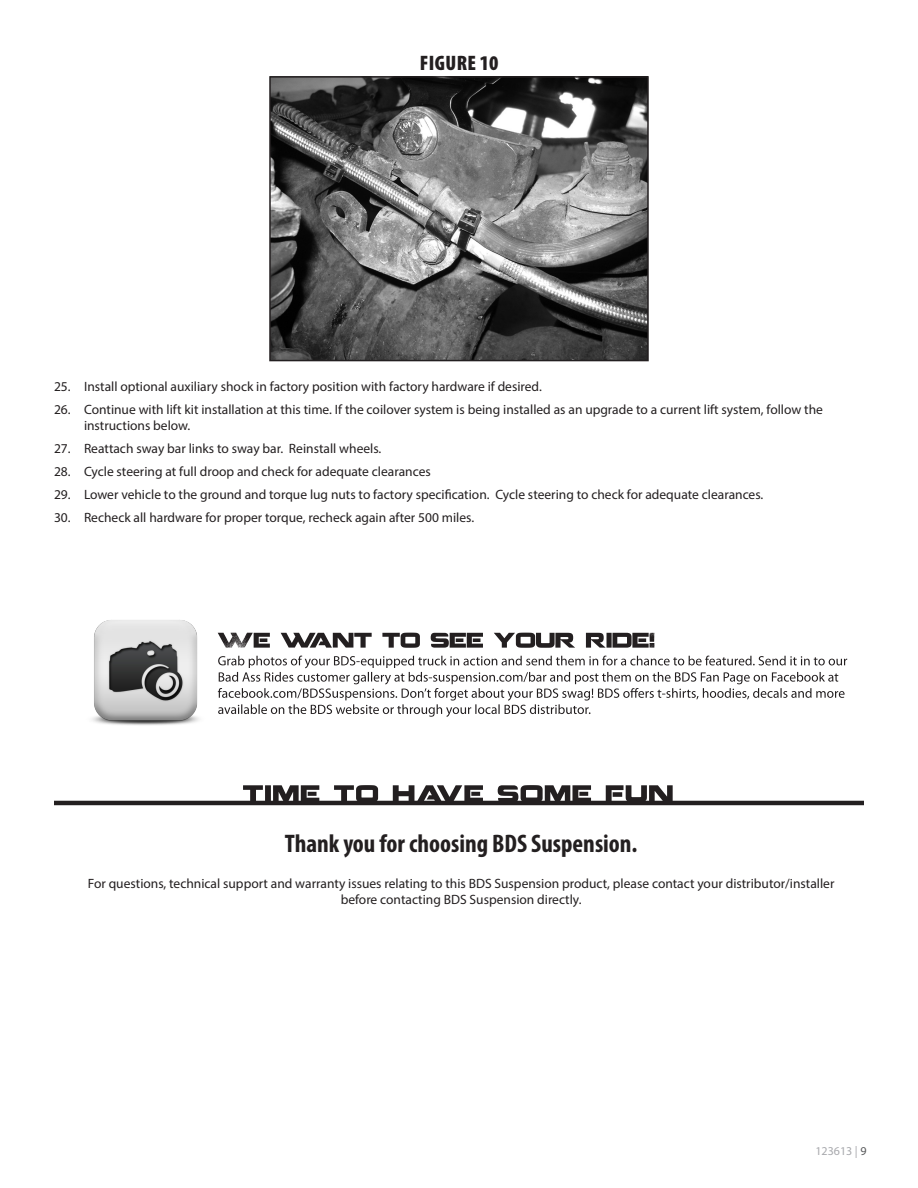
<style>
.page{position:relative;width:918px;height:1188px;background:#fff}
.page>*{position:absolute;margin:0;border:0;box-sizing:border-box;transform-origin:0 0}
.t1{font:700 condensed 25.5px "Myriad Pro";color:#231f20}
.Photo-Caption{font:900 condensed 21px "Myriad Pro";letter-spacing:.02em;color:#231f20}
.t2{font:13.5px/16.2px "Myriad Pro";color:#231f20}
.t3{font:12px "Myriad Pro";color:#a8a9ad}
.s1{color:#57585a}
</style>
<div class="page">
<img style="left:272px;top:79px;width:374px;height:279px">
<div style="left:269px;top:76px;width:380px;height:285px;border:2px solid #231f20"></div>
<img style="left:92px;top:620px;width:129px;height:105px">
<svg style="left:218px;top:656px;width:629px;height:61px"></svg>
<svg style="left:218px;top:633px;width:436px;height:15px"></svg>
<svg style="left:243px;top:785px;width:430px;height:16px"></svg>
<hr style="left:54px;top:801px;width:810px;height:4px;background:#231f20">
<p class="Photo-Caption" style="left:420px;top:49px;width:80px">FIGURE 10</p>
<p class="t2" style="left:54px;top:378px;width:489px">25. Install optional auxiliary shock in factory position with factory hardware if desired.</p>
<p class="t2" style="left:84px;top:401px;width:741px;text-indent:-30px">26. Continue with lift kit installation at this time. If the coilover system is being installed as an upgrade to a current lift system, follow the instructions below.</p>
<p class="t2" style="left:54px;top:440px;width:329px">27. Reattach sway bar links to sway bar. Reinstall wheels.</p>
<p class="t2" style="left:54px;top:463px;width:378px">28. Cycle steering at full droop and check for adequate clearances</p>
<p class="t2" style="left:54px;top:486px;width:711px">29. Lower vehicle to the ground and torque lug nuts to factory specification. Cycle steering to check for adequate clearances.</p>
<p class="t2" style="left:54px;top:509px;width:422px">30. Recheck all hardware for proper torque, recheck again after 500 miles.</p>
<p class="t1" style="left:285px;top:827px;width:354px">Thank you for choosing BDS Suspension.</p>
<p class="t2" style="left:88px;top:875px;width:748px;text-align:center">For questions, technical support and warranty issues relating to this BDS Suspension product, please contact your distributor/installer before contacting BDS Suspension directly.</p>
<p class="t3" style="left:815px;top:1143px;width:53px">123613 | <span class="s1">9</span></p>
</div>
